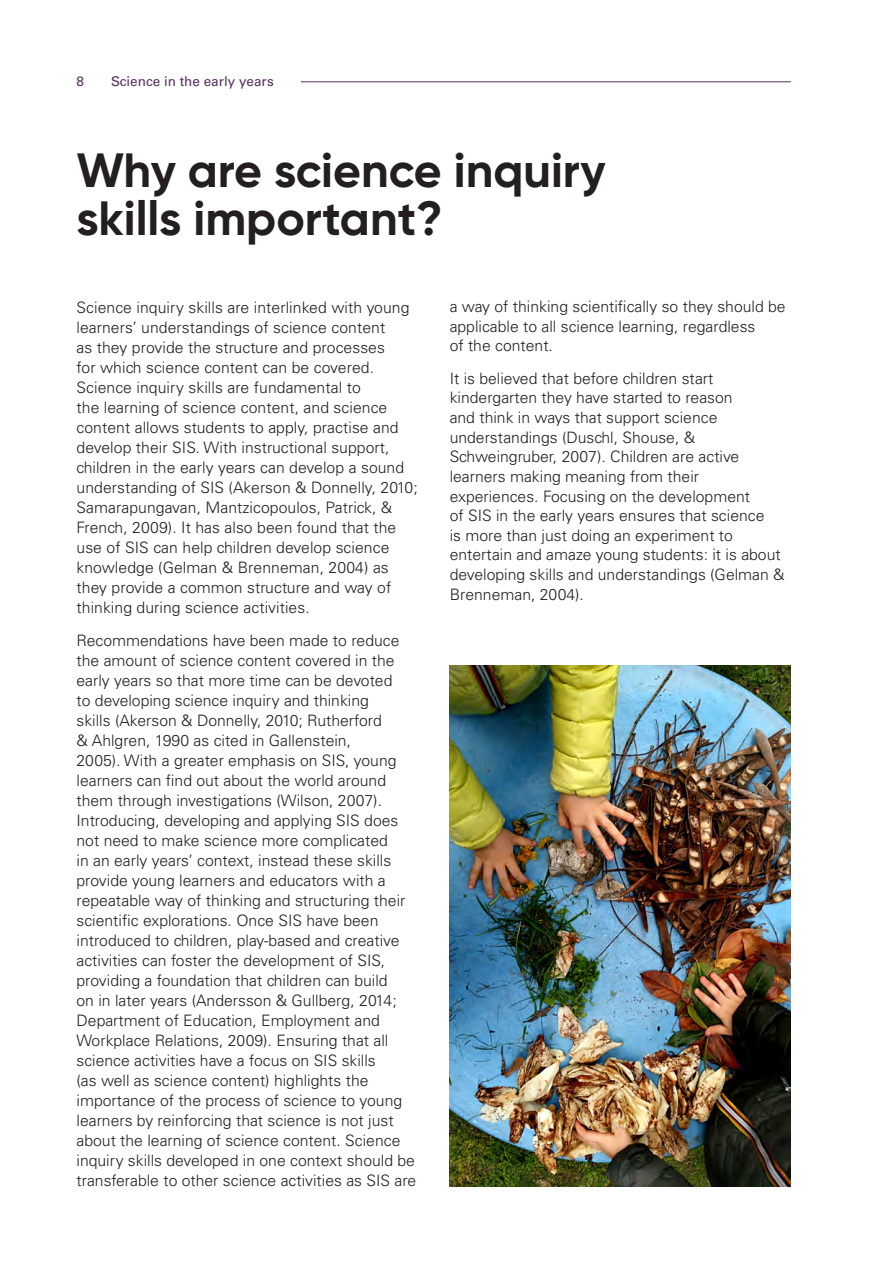
<style>
.page{position:relative;width:893px;height:1263px;background:#fff}
.page>*{position:absolute;margin:0;border:0;box-sizing:border-box;transform-origin:0 0}
.A_head{font:700 48px/48.3px "Gilroy";color:#231f20}
.body{font:300 15.75px/20px "Univers LT Std";color:#231f20}
.t1{font:13.5px "Univers LT Std";color:#582c5f}
</style>
<div class="page">
<img style="left:450px;top:665px;width:341px;height:521px">
<hr style="left:301px;top:81px;width:490px;height:1px;background:#582c5f">
<p class="t1" style="left:77px;top:74px;width:9px">8</p>
<p class="t1" style="left:111px;top:74px;width:164px">Science in the early years</p>
<p class="A_head" style="left:77px;top:146px;width:531px">Why are science inquiry skills important?</p>
<p class="body" style="left:77px;top:297px;width:343px">Science inquiry skills are interlinked with young learners’ understandings of science content<br>as they provide the structure and processes<br>for which science content can be covered.<br>Science inquiry skills are fundamental to<br>the learning of science content, and science content allows students to apply, practise and develop their SIS. With instructional support, children in the early years can develop a sound understanding of SIS (Akerson &amp; Donnelly, 2010; Samarapungavan, Mantzicopoulos, Patrick, &amp; French, 2009). It has also been found that the use of SIS can help children develop science knowledge (Gelman &amp; Brenneman, 2004) as they provide a common structure and way of thinking during science activities.</p>
<p class="body" style="left:77px;top:630px;width:341px">Recommendations have been made to reduce the amount of science content covered in the early years so that more time can be devoted<br>to developing science inquiry and thinking<br>skills (Akerson &amp; Donnelly, 2010; Rutherford<br>&amp; Ahlgren, 1990 as cited in Gallenstein,<br>2005). With a greater emphasis on SIS, young learners can find out about the world around them through investigations (Wilson, 2007).<br>Introducing, developing and applying SIS does not need to make science more complicated<br>in an early years’ context, instead these skills provide young learners and educators with a repeatable way of thinking and structuring their scientific explorations. Once SIS have been introduced to children, play-based and creative activities can foster the development of SIS, providing a foundation that children can build<br>on in later years (Andersson &amp; Gullberg, 2014; Department of Education, Employment and Workplace Relations, 2009). Ensuring that all science activities have a focus on SIS skills<br>(as well as science content) highlights the importance of the process of science to young learners by reinforcing that science is not just about the learning of science content. Science inquiry skills developed in one context should be transferable to other science activities as SIS are</p>
<p class="body" style="left:450px;top:297px;width:338px">a way of thinking scientifically so they should be applicable to all science learning, regardless<br>of the content.</p>
<p class="body" style="left:450px;top:368px;width:336px">It is believed that before children start kindergarten they have started to reason<br>and think in ways that support science understandings (Duschl, Shouse, &amp; Schweingruber, 2007). Children are active learners making meaning from their experiences. Focusing on the development<br>of SIS in the early years ensures that science<br>is more than just doing an experiment to entertain and amaze young students: it is about developing skills and understandings (Gelman &amp; Brenneman, 2004).</p>
</div>
